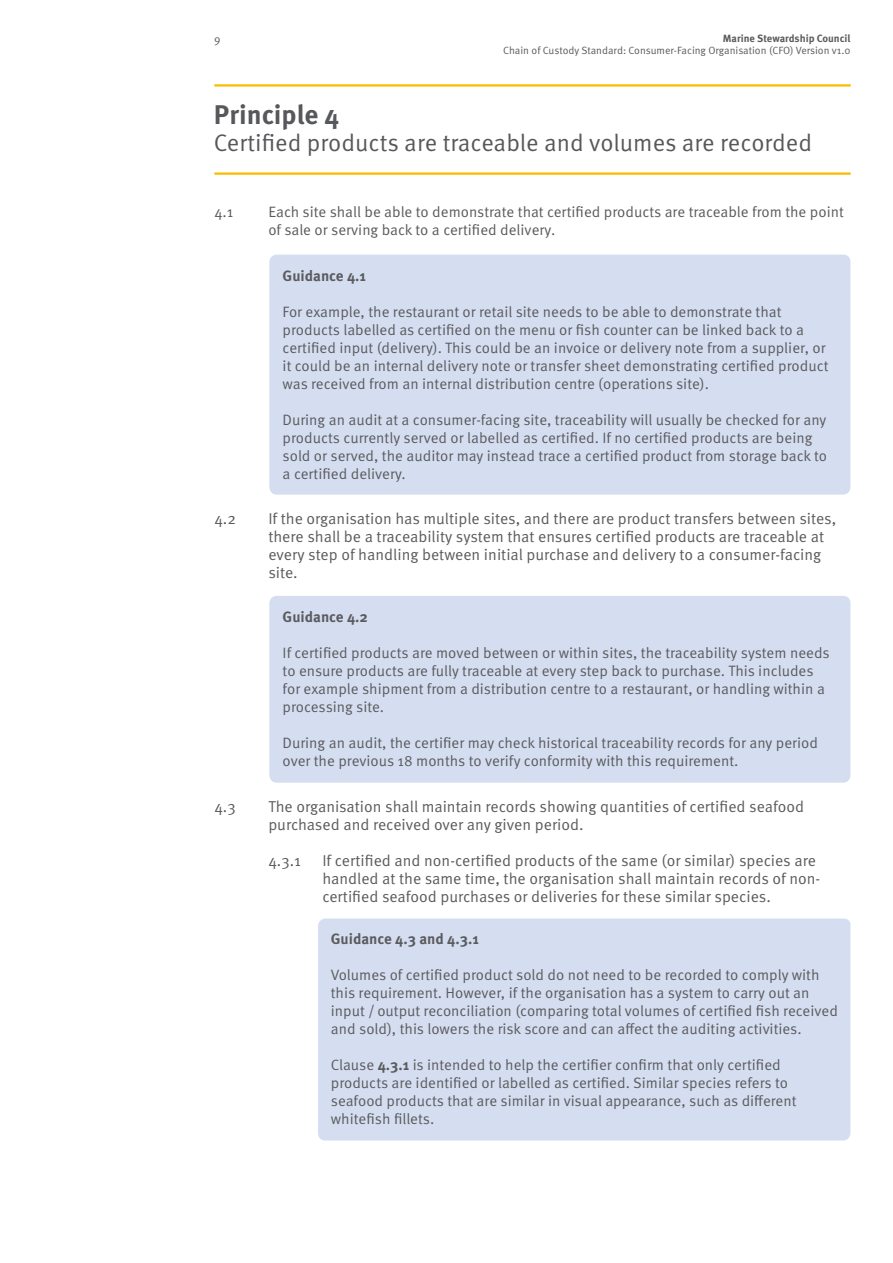
<style>
.page{position:relative;width:893px;height:1263px;background:#fff}
.page>*{position:absolute;margin:0;border:0;box-sizing:border-box;transform-origin:0 0}
.t1{font:700 27px "Meta Pro";color:#57585b}
.t2{font:24px "Meta Pro";color:#57585b}
.t3{font:15.75px/18px "Meta Pro";color:#5b5b5f}
.t4{font:15px/18px "Meta Pro";color:#5b5b5f}
.t5{font:700 15px "Meta Pro";color:#5b5b5f}
.t6{font:11.25px "Meta Pro";color:#5b5b5f}
.t7{font:10.5px "Meta Pro";color:#5b5b5f}
.t8{font:700 10.5px "Meta Pro";color:#5b5b5f}
.s1{font-weight:700}
</style>
<div class="page">
<hr style="left:214px;top:172px;width:637px;height:3px;background:#f8bd00">
<hr style="left:214px;top:84px;width:637px;height:3px;background:#f8bd00">
<div style="left:269px;top:255px;width:581px;height:240px;background:#d5def0"></div>
<div style="left:269px;top:596px;width:581px;height:187px;background:#d5def0"></div>
<div style="left:318px;top:918px;width:532px;height:222px;background:#d5def0"></div>
<p class="t6" style="left:214px;top:31px;width:8px">9</p>
<p class="t8" style="left:723px;top:32px;width:129px">Marine Stewardship Council</p>
<p class="t7" style="left:503px;top:44px;width:349px">Chain of Custody Standard: Consumer-Facing Organisation (CFO) Version v1.0</p>
<h1 class="t1" style="left:214px;top:98px;width:127px">Principle 4</h1>
<h2 class="t2" style="left:214px;top:128px;width:600px">Certified products are traceable and volumes are recorded</h2>
<p class="t4" style="left:214px;top:204px;width:20px">4.1</p>
<p class="t4" style="left:268px;top:204px;width:577px">Each site shall be able to demonstrate that certified products are traceable from the point of sale or serving back to a certified delivery.</p>
<p class="t5" style="left:283px;top:266px;width:85px">Guidance 4.1</p>
<p class="t4" style="left:283px;top:303px;width:547px">For example, the restaurant or retail site needs to be able to demonstrate that products labelled as certified on the menu or fish counter can be linked back to a certified input (delivery). This could be an invoice or delivery note from a supplier, or it could be an internal delivery note or transfer sheet demonstrating certified product was received from an internal distribution centre (operations site).</p>
<p class="t4" style="left:283px;top:411px;width:546px">During an audit at a consumer-facing site, traceability will usually be checked for any products currently served or labelled as certified. If no certified products are being sold or served, the auditor may instead trace a certified product from storage back to a certified delivery.</p>
<p class="t3" style="left:214px;top:509px;width:23px">4.2</p>
<p class="t3" style="left:268px;top:509px;width:570px">If the organisation has multiple sites, and there are product transfers between sites, there shall be a traceability system that ensures certified products are traceable at every step of handling between initial purchase and delivery to a consumer-facing site.</p>
<p class="t5" style="left:283px;top:607px;width:87px">Guidance 4.2</p>
<p class="t4" style="left:283px;top:644px;width:549px">If certified products are moved between or within sites, the traceability system needs to ensure products are fully traceable at every step back to purchase. This includes for example shipment from a distribution centre to a restaurant, or handling within a processing site.</p>
<p class="t4" style="left:283px;top:734px;width:537px">During an audit, the certifier may check historical traceability records for any period over the previous 18 months to verify conformity with this requirement.</p>
<p class="t3" style="left:214px;top:798px;width:23px">4.3</p>
<p class="t3" style="left:268px;top:798px;width:537px">The organisation shall maintain records showing quantities of certified seafood purchased and received over any given period.</p>
<p class="t3" style="left:268px;top:852px;width:34px">4.3.1</p>
<p class="t3" style="left:322px;top:852px;width:499px">If certified and non-certified products of the same (or similar) species are handled at the same time, the organisation shall maintain records of non&shy;certified seafood purchases or deliveries for these similar species.</p>
<p class="t5" style="left:331px;top:929px;width:149px">Guidance 4.3 and 4.3.1</p>
<p class="t4" style="left:331px;top:966px;width:509px">Volumes of certified product sold do not need to be recorded to comply with this requirement. However, if the organisation has a system to carry out an input / output reconciliation (comparing total volumes of certified fish received and sold), this lowers the risk score and can affect the auditing activities.</p>
<p class="t4" style="left:331px;top:1056px;width:467px">Clause <span class="s1">4.3.1</span> is intended to help the certifier confirm that only certified products are identified or labelled as certified. Similar species refers to seafood products that are similar in visual appearance, such as different whitefish fillets.</p>
</div>
